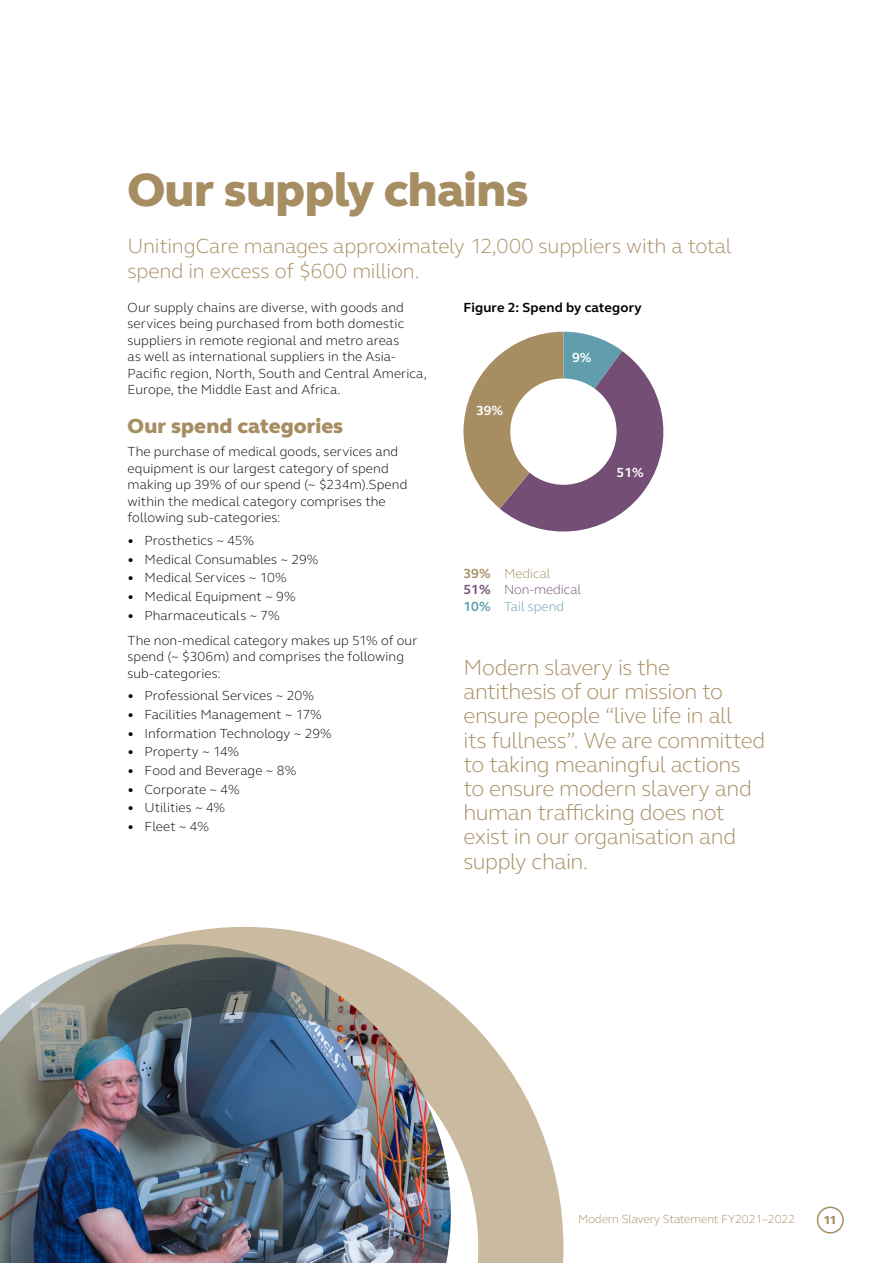
<style>
.page{position:relative;width:893px;height:1263px;background:#fff}
.page>*{position:absolute;margin:0;border:0;box-sizing:border-box;transform-origin:0 0}
.t1{font:800 48px "FS Elliot";letter-spacing:-.01em;color:#a78d62}
.t2{font:300 22.5px/24.3px "FS Elliot";letter-spacing:-.02em;color:#a78d62}
.t3{font:300 21px/25.5px "FS Elliot";letter-spacing:-.01em;color:#a78d62}
.t4{font:800 21px "FS Elliot";color:#a78d62}
.t5{font:300 13.5px/16.5px "FS Elliot";letter-spacing:.005em;color:#000}
.t6{font:300 13.5px/16.5px "FS Elliot";color:#744e75}
.t7{font:700 13.5px "FS Elliot";letter-spacing:.01em;color:#000}
.t8{font:700 13.5px "FS Elliot";color:#fff}
.t9{font:300 12px "FS Elliot";letter-spacing:-.01em;color:#a78d62}
.t10{font:800 12px "FS Elliot";color:#a78d62}
.s1{font-weight:700;color:#a78d62}
.s2{color:#a78d62}
.s3{font-weight:700}
.s4{font-weight:700;color:#619ead}
.s5{color:#619ead}
</style>
<div class="page">
<svg style="left:463px;top:332px;width:201px;height:200px"></svg>
<div style="left:510px;top:378px;width:107px;height:107px;background:#fff;border-radius:50%"></div>
<img style="left:0;top:927px;width:563px;height:336px">
<div style="left:817px;top:1206px;width:27px;height:27px;border:2px solid #a78d62;border-radius:50%"></div>
<h1 class="t1" style="left:128px;top:158px;width:403px">Our supply chains</h1>
<h3 class="t3" style="left:128px;top:232px;width:605px">UnitingCare manages approximately 12,000 suppliers with a total spend in excess of $600 million.</h3>
<p class="t5" style="left:128px;top:299px;width:301px">Our supply chains are diverse, with goods and services being purchased from both domestic suppliers in remote regional and metro areas<br>as well as international suppliers in the Asia-Pacific region, North, South and Central America, Europe, the Middle East and Africa.</p>
<h3 class="t4" style="left:128px;top:412px;width:217px">Our spend categories</h3>
<p class="t5" style="left:128px;top:443px;width:281px">The purchase of medical goods, services and equipment is our largest category of spend making up 39% of our spend (~ $234m).Spend within the medical category comprises the following sub-categories:</p>
<p class="t5" style="left:128px;top:532px;width:128px">• Prosthetics ~ 45%</p>
<p class="t5" style="left:128px;top:550px;width:193px">• Medical Consumables ~ 29%</p>
<p class="t5" style="left:128px;top:569px;width:161px">• Medical Services ~ 10%</p>
<p class="t5" style="left:128px;top:588px;width:170px">• Medical Equipment ~ 9%</p>
<p class="t5" style="left:128px;top:602px;width:291px;line-height:25px">• Pharmaceuticals ~ 7%<br>The non-medical category makes up 51% of our</p>
<p class="t5" style="left:128px;top:648px;width:278px">spend (~ $306m) and comprises the following sub-categories:</p>
<p class="t5" style="left:128px;top:687px;width:188px">• Professional Services ~ 20%</p>
<p class="t5" style="left:128px;top:706px;width:196px">• Facilities Management ~ 17%</p>
<p class="t5" style="left:128px;top:724px;width:206px">• Information Technology ~ 29%</p>
<p class="t5" style="left:128px;top:743px;width:113px">• Property ~ 14%</p>
<p class="t5" style="left:128px;top:762px;width:170px">• Food and Beverage ~ 8%</p>
<p class="t5" style="left:128px;top:780px;width:114px">• Corporate ~ 4%</p>
<p class="t5" style="left:128px;top:799px;width:99px">• Utilities ~ 4%</p>
<p class="t5" style="left:128px;top:818px;width:83px">• Fleet ~ 4%</p>
<p class="t7" style="left:463px;top:298px;width:180px">Figure 2: Spend by category</p>
<p class="t8" style="left:572px;top:348px;width:21px">9%</p>
<p class="t8" style="left:476px;top:402px;width:29px">39%</p>
<p class="t8" style="left:617px;top:463px;width:29px">51%</p>
<p class="t6" style="left:463px;top:565px;width:119px"><span class="s1">39%</span> <span class="s2">Medical<br></span><span class="s3">51%</span> Non-medical<br><span class="s4">10%</span> <span class="s5">Tail spend</span></p>
<p class="t2" style="left:463px;top:654px;width:303px">Modern slavery is the antithesis of our mission to ensure people “live life in all<br>its fullness”. We are committed to taking meaningful actions to ensure modern slavery and human trafficking does not exist in our organisation and supply chain.</p>
<p class="t9" style="left:578px;top:1211px;width:219px">Modern Slavery Statement FY2021–2022</p>
<p class="t10" style="left:824px;top:1212px;width:15px">11</p>
</div>
